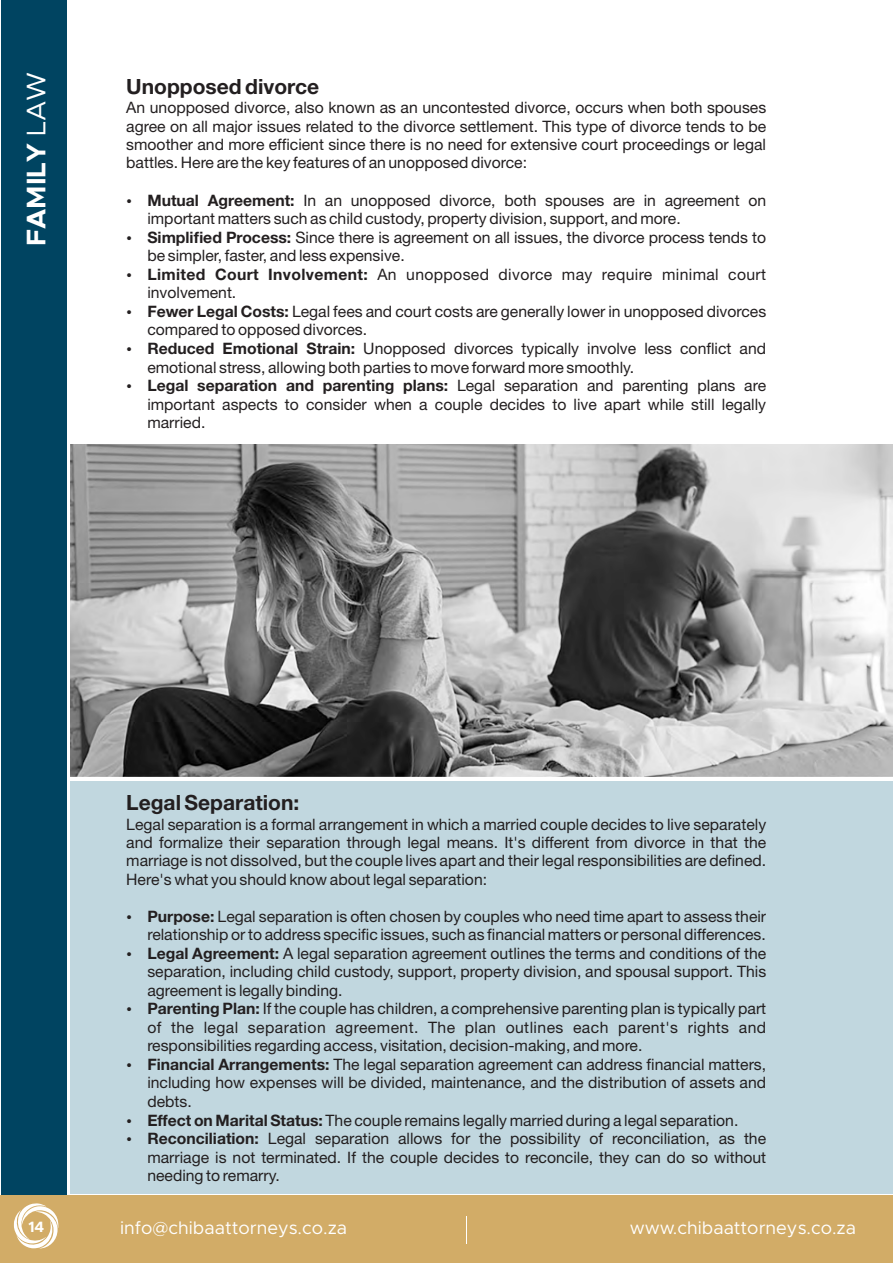
<style>
.page{position:relative;width:893px;height:1263px;background:#fff}
.page>*{position:absolute;margin:0;border:0;box-sizing:border-box;transform-origin:0 0}
.t1{font:700 27px "Metropolis";color:#fff}
.t2{font:700 21px "Helvetica Neue LT Std";color:#231f20}
.t3{font:18px "Metropolis";color:#fff}
.t4{font:15.75px/18.5px "Helvetica Neue LT Std";color:#231f20;text-align:justify}
.t5{font:700 15px "Metropolis";color:#fff}
.s1{font-weight:400}
.s2{font-weight:700}
</style>
<div class="page">
<div style="left:70px;top:781px;width:823px;height:412px;background:#c1d7df"></div>
<div style="left:1px;top:0;width:66px;height:1263px;background:#004461"></div>
<div style="left:1px;top:1195px;width:892px;height:68px;background:#d2ac67"></div>
<svg style="left:466px;top:1216px;width:1px;height:28px"></svg>
<svg style="left:14px;top:1203px;width:44px;height:45px"></svg>
<img style="left:71px;top:445px;width:822px;height:331px">
<h1 class="t1" style="left:24px;top:246px;width:175px;rotate:-90deg">FAMILY <span class="s1">LAW</span></h1>
<h2 class="t2" style="left:126px;top:79px;width:194px">Unopposed divorce</h2>
<p class="t4" style="left:126px;top:101px;width:641px">An unopposed divorce, also known as an uncontested divorce, occurs when both spouses agree on all major issues related to the divorce settlement. This type of divorce tends to be smoother and more efficient since there is no need for extensive court proceedings or legal battles. Here are the key features of an unopposed divorce:</p>
<p class="t4" style="left:147px;top:193px;width:620px;text-align:left"><span class="s2">Mutual Agreement:</span> In an unopposed divorce, both spouses are in agreement on important matters such as child custody, property division, support, and more.<br><span class="s2">Simplified Process:</span> Since there is agreement on all issues, the divorce process tends to be simpler, faster, and less expensive.<br><span class="s2">Limited Court Involvement:</span> An unopposed divorce may require minimal court involvement.<br><span class="s2">Fewer Legal Costs:</span> Legal fees and court costs are generally lower in unopposed divorces compared to opposed divorces.<br><span class="s2">Reduced Emotional Strain:</span> Unopposed divorces typically involve less conflict and emotional stress, allowing both parties to move forward more smoothly.<br><span class="s2">Legal separation and parenting plans:</span> Legal separation and parenting plans are important aspects to consider when a couple decides to live apart while still legally married.</p>
<h2 class="t2" style="left:126px;top:795px;width:175px">Legal Separation:</h2>
<p class="t4" style="left:126px;top:817px;width:641px">Legal separation is a formal arrangement in which a married couple decides to live separately and formalize their separation through legal means. It's different from divorce in that the marriage is not dissolved, but the couple lives apart and their legal responsibilities are defined.<br>Here's what you should know about legal separation:</p>
<p class="t4" style="left:147px;top:909px;width:620px;text-align:left"><span class="s2">Purpose:</span> Legal separation is often chosen by couples who need time apart to assess their relationship or to address specific issues, such as financial matters or personal differences.<br><span class="s2">Legal Agreement:</span> A legal separation agreement outlines the terms and conditions of the separation, including child custody, support, property division, and spousal support. This agreement is legally binding.<br><span class="s2">Parenting Plan:</span> If the couple has children, a comprehensive parenting plan is typically part of the legal separation agreement. The plan outlines each parent's rights and responsibilities regarding access, visitation, decision-making, and more.<br><span class="s2">Financial Arrangements:</span> The legal separation agreement can address financial matters, including how expenses will be divided, maintenance, and the distribution of assets and debts.<br><span class="s2">Effect on Marital Status:</span> The couple remains legally married during a legal separation.<br><span class="s2">Reconciliation:</span> Legal separation allows for the possibility of reconciliation, as the marriage is not terminated. If the couple decides to reconcile, they can do so without needing to remarry.</p>
<p class="t5" style="left:28px;top:1220px;width:17px">14</p>
<p class="t3" style="left:120px;top:1220px;width:228px">info@chibaattorneys.co.za</p>
<p class="t3" style="left:630px;top:1219px;width:228px">www.chibaattorneys.co.za</p>
</div>
